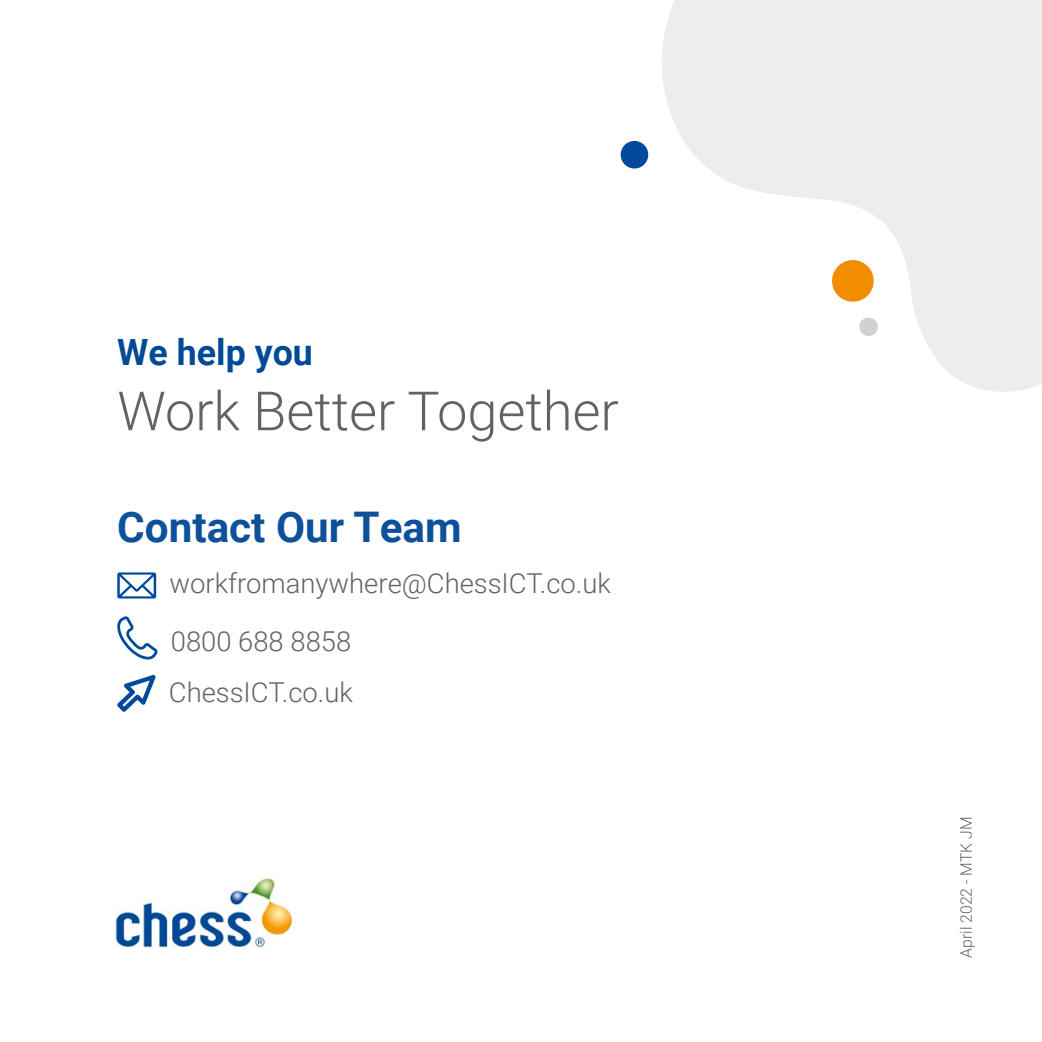
<style>
.page{position:relative;width:1042px;height:1042px;background:#fff}
.page>*{position:absolute;margin:0;border:0;box-sizing:border-box;transform-origin:0 0}
.Subhead_1{font:300 54.07px "Roboto";color:#636366}
.t1{font:700 42.18px "Roboto";color:#0e519b}
.Subhead_1-2{font:700 36.05px "Roboto";color:#004a98}
.t2{font:300 27.47px "Roboto";color:#636366}
.t3{font:300 15.75px "Roboto";color:#636366}
</style>
<div class="page">
<svg style="left:117px;top:572px;width:39px;height:26px"></svg>
<svg style="left:117px;top:616px;width:41px;height:44px"></svg>
<svg style="left:117px;top:675px;width:39px;height:37px"></svg>
<img style="left:114px;top:877px;width:179px;height:71px">
<svg style="left:662px;top:0;width:380px;height:392px;fill:#ededed"></svg>
<svg style="left:620px;top:141px;width:29px;height:28px"></svg>
<svg style="left:858px;top:316px;width:21px;height:21px"></svg>
<svg style="left:829px;top:257px;width:47px;height:47px"></svg>
<p class="Subhead_1-2" style="left:117px;top:327px;width:197px">We help you</p>
<p class="Subhead_1" style="left:117px;top:373px;width:503px">Work Better Together</p>
<p class="t1" style="left:117px;top:498px;width:346px">Contact Our Team</p>
<p class="t2" style="left:169px;top:564px;width:443px">workfromanywhere@ChessICT.co.uk</p>
<p class="t2" style="left:171px;top:622px;width:182px">0800 688 8858</p>
<p class="t2" style="left:169px;top:673px;width:185px">ChessICT.co.uk</p>
<p class="t3" style="left:955px;top:957px;width:142px;rotate:-90deg">April 2022 - MTK JM</p>
</div>
